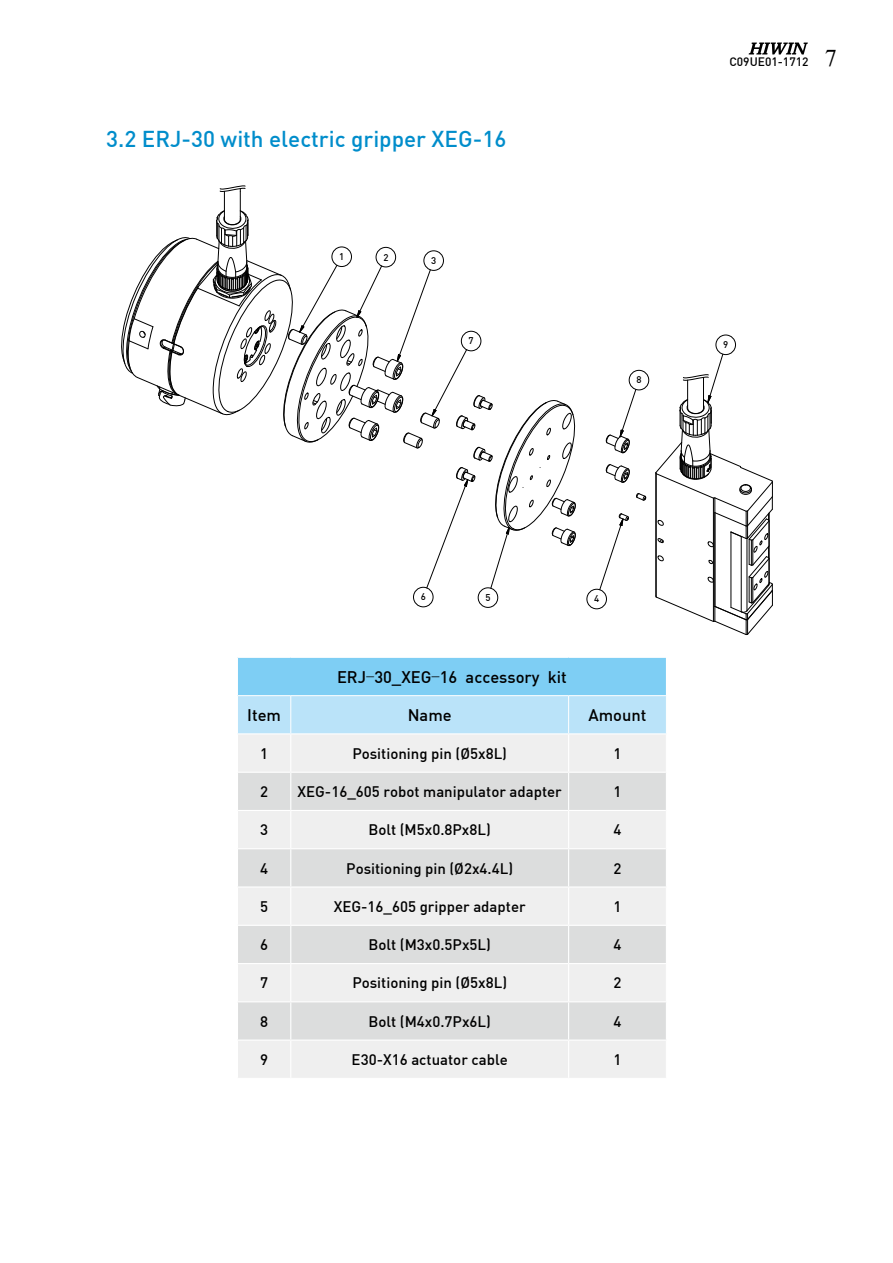
<style>
.page{position:relative;width:893px;height:1263px;background:#fff}
.page>*{position:absolute;margin:0;border:0;box-sizing:border-box;transform-origin:0 0}
.t1{font:500 22.5px "DIN";color:#008dcb}
.t2{font:500 16.5px "DIN";color:#000}
.t3{font:500 15px "DIN";color:#000}
.t4{font:500 12px "DIN";color:#000}
.t5{font:500 9.6px "DIN";color:#000}
.s1{font-family:"Times New Roman";font-weight:400;font-size:24px}
.s2{font-family:"Lin Gothic"}
</style>
<div class="page">
<div style="left:237px;top:657px;width:429px;height:39px;background:#7ecef4"></div>
<div style="left:238px;top:696px;width:428px;height:37px;background:#bae3f9"></div>
<div style="left:238px;top:735px;width:428px;height:343px;background:#efefef"></div>
<svg style="left:238px;top:773px;width:428px;height:266px;fill:#dcdddd"></svg>
<hr style="left:290px;top:734px;width:1px;height:38px;background:#fff">
<hr style="left:568px;top:734px;width:1px;height:38px;background:#fff">
<hr style="left:238px;top:772px;width:53px;height:1px;background:#fff">
<hr style="left:291px;top:772px;width:278px;height:1px;background:#fff">
<hr style="left:569px;top:772px;width:97px;height:1px;background:#fff">
<hr style="left:290px;top:773px;width:1px;height:37px;background:#fff">
<hr style="left:568px;top:773px;width:1px;height:37px;background:#fff">
<hr style="left:238px;top:810px;width:53px;height:1px;background:#fff">
<hr style="left:237px;top:886px;width:54px;height:1px;background:#fff">
<hr style="left:237px;top:963px;width:54px;height:1px;background:#fff">
<hr style="left:237px;top:1039px;width:54px;height:2px;background:#fff">
<hr style="left:291px;top:810px;width:278px;height:1px;background:#fff">
<hr style="left:291px;top:886px;width:278px;height:1px;background:#fff">
<hr style="left:291px;top:963px;width:278px;height:1px;background:#fff">
<hr style="left:291px;top:1039px;width:278px;height:2px;background:#fff">
<hr style="left:569px;top:810px;width:97px;height:1px;background:#fff">
<hr style="left:569px;top:886px;width:98px;height:1px;background:#fff">
<hr style="left:569px;top:963px;width:98px;height:1px;background:#fff">
<hr style="left:569px;top:1039px;width:98px;height:2px;background:#fff">
<hr style="left:290px;top:811px;width:1px;height:37px;background:#fff">
<hr style="left:290px;top:887px;width:1px;height:38px;background:#fff">
<hr style="left:290px;top:964px;width:1px;height:37px;background:#fff">
<hr style="left:290px;top:1041px;width:1px;height:37px;background:#fff">
<hr style="left:568px;top:811px;width:1px;height:37px;background:#fff">
<hr style="left:568px;top:887px;width:1px;height:38px;background:#fff">
<hr style="left:568px;top:964px;width:1px;height:37px;background:#fff">
<hr style="left:568px;top:1041px;width:1px;height:37px;background:#fff">
<hr style="left:238px;top:848px;width:53px;height:1px;background:#fff">
<hr style="left:237px;top:925px;width:54px;height:1px;background:#fff">
<hr style="left:237px;top:1001px;width:54px;height:1px;background:#fff">
<hr style="left:291px;top:848px;width:278px;height:1px;background:#fff">
<hr style="left:291px;top:925px;width:278px;height:1px;background:#fff">
<hr style="left:291px;top:1001px;width:278px;height:1px;background:#fff">
<hr style="left:569px;top:848px;width:97px;height:1px;background:#fff">
<hr style="left:569px;top:925px;width:98px;height:1px;background:#fff">
<hr style="left:569px;top:1001px;width:98px;height:1px;background:#fff">
<hr style="left:290px;top:849px;width:1px;height:37px;background:#fff">
<hr style="left:290px;top:926px;width:1px;height:37px;background:#fff">
<hr style="left:290px;top:1002px;width:1px;height:37px;background:#fff">
<hr style="left:568px;top:849px;width:1px;height:37px;background:#fff">
<hr style="left:568px;top:926px;width:1px;height:37px;background:#fff">
<hr style="left:568px;top:1002px;width:1px;height:37px;background:#fff">
<hr style="left:237px;top:658px;width:1px;height:37px;background:#fff">
<hr style="left:237px;top:657px;width:54px;height:1px;background:#fff">
<hr style="left:291px;top:657px;width:278px;height:1px;background:#fff">
<hr style="left:569px;top:657px;width:98px;height:1px;background:#fff">
<hr style="left:237px;top:695px;width:54px;height:1px;background:#fff">
<hr style="left:291px;top:695px;width:278px;height:1px;background:#fff">
<hr style="left:569px;top:695px;width:98px;height:1px;background:#fff">
<hr style="left:290px;top:696px;width:1px;height:37px;background:#fff">
<hr style="left:568px;top:696px;width:1px;height:37px;background:#fff">
<svg style="left:636px;top:493px;width:11px;height:8px"></svg>
<svg style="left:605px;top:464px;width:25px;height:19px"></svg>
<svg style="left:599px;top:513px;width:30px;height:77px"></svg>
<div style="left:587px;top:589px;width:20px;height:20px;border:1px solid #000;border-radius:50%"></div>
<div style="left:478px;top:587px;width:20px;height:21px;border:1px solid #000;border-radius:50%"></div>
<div style="left:413px;top:587px;width:20px;height:20px;border:1px solid #000;border-radius:50%"></div>
<svg style="left:605px;top:389px;width:32px;height:65px"></svg>
<div style="left:629px;top:370px;width:20px;height:20px;border:1px solid #000;border-radius:50%"></div>
<div style="left:716px;top:335px;width:20px;height:20px;border:1px solid #000;border-radius:50%"></div>
<svg style="left:121px;top:185px;width:455px;height:404px"></svg>
<svg style="left:655px;top:353px;width:118px;height:282px"></svg>
<svg style="left:749px;top:43px;width:59px;height:11px"></svg>
<h1 class="t1" style="left:106px;top:125px;width:401px">3.2 ERJ-30 with electric gripper XEG-16</h1>
<p class="t5" style="left:339px;top:250px;width:7px">1</p>
<p class="t5" style="left:383px;top:251px;width:7px">2</p>
<p class="t5" style="left:431px;top:254px;width:7px">3</p>
<p class="t5" style="left:469px;top:335px;width:7px">7</p>
<p class="t4" style="left:729px;top:54px;width:109px">C09UE01-1712 <span class="s1">7</span></p>
<p class="t5" style="left:636px;top:374px;width:7px">8</p>
<p class="t5" style="left:723px;top:338px;width:7px">9</p>
<p class="t5" style="left:421px;top:591px;width:7px">6</p>
<p class="t5" style="left:485px;top:591px;width:7px">5</p>
<p class="t5" style="left:594px;top:593px;width:7px">4</p>
<p class="t2" style="left:337px;top:666px;width:231px">ERJ<span class="s2">-</span>30_XEG<span class="s2">-</span>16 accessory kit</p>
<p class="t2" style="left:247px;top:704px;width:35px">Item</p>
<p class="t2" style="left:408px;top:704px;width:46px">Name</p>
<p class="t2" style="left:588px;top:704px;width:60px">Amount</p>
<p class="t3" style="left:260px;top:744px;width:9px">1</p>
<p class="t3" style="left:352px;top:744px;width:156px">Positioning pin (Ø5x8L)</p>
<p class="t3" style="left:613px;top:744px;width:9px">1</p>
<p class="t3" style="left:260px;top:782px;width:9px">2</p>
<p class="t3" style="left:297px;top:782px;width:266px">XEG-16_605 robot manipulator adapter</p>
<p class="t3" style="left:613px;top:782px;width:9px">1</p>
<p class="t3" style="left:260px;top:820px;width:9px">3</p>
<p class="t3" style="left:368px;top:820px;width:124px">Bolt (M5x0.8Px8L)</p>
<p class="t3" style="left:613px;top:820px;width:9px">4</p>
<p class="t3" style="left:260px;top:858px;width:9px">4</p>
<p class="t3" style="left:346px;top:858px;width:168px">Positioning pin (Ø2x4.4L)</p>
<p class="t3" style="left:613px;top:858px;width:9px">2</p>
<p class="t3" style="left:260px;top:897px;width:9px">5</p>
<p class="t3" style="left:334px;top:897px;width:193px">XEG-16_605 gripper adapter</p>
<p class="t3" style="left:613px;top:897px;width:9px">1</p>
<p class="t3" style="left:260px;top:935px;width:9px">6</p>
<p class="t3" style="left:368px;top:935px;width:124px">Bolt (M3x0.5Px5L)</p>
<p class="t3" style="left:613px;top:935px;width:9px">4</p>
<p class="t3" style="left:260px;top:973px;width:9px">7</p>
<p class="t3" style="left:352px;top:973px;width:156px">Positioning pin (Ø5x8L)</p>
<p class="t3" style="left:613px;top:973px;width:9px">2</p>
<p class="t3" style="left:260px;top:1011px;width:9px">8</p>
<p class="t3" style="left:368px;top:1011px;width:124px">Bolt (M4x0.7Px6L)</p>
<p class="t3" style="left:613px;top:1011px;width:9px">4</p>
<p class="t3" style="left:260px;top:1050px;width:9px">9</p>
<p class="t3" style="left:352px;top:1050px;width:158px">E30-X16 actuator cable</p>
<p class="t3" style="left:613px;top:1050px;width:9px">1</p>
</div>
